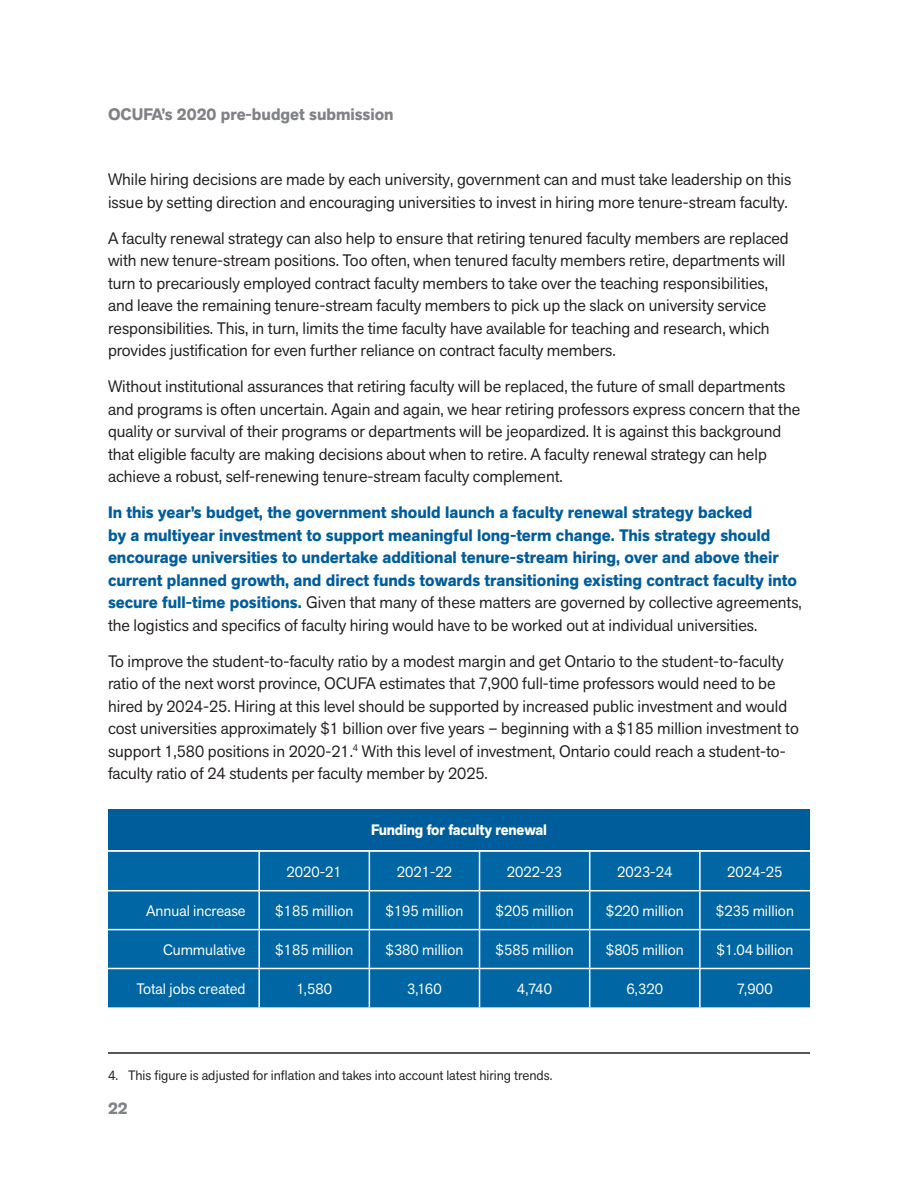
<style>
.page{position:relative;width:918px;height:1188px;background:#fff}
.page>*{position:absolute;margin:0;border:0;box-sizing:border-box;transform-origin:0 0}
.t1{font:16.5px/22.5px "Akzid Grtsk Next";color:#231f20}
.t2{font:700 16.5px/22.5px "Akzid Grtsk Next";color:#005d9c}
.t3{font:700 16.5px "Akzid Grtsk Next";color:#808285}
.t4{font:15px "Akzid Grtsk Next";color:#fff}
.t5{font:700 15px "Akzid Grtsk Next";letter-spacing:-.01em;color:#fff;scale:.96 1}
.Footnote{font:13.5px "Akzid Grtsk Next";color:#231f20}
.s1{font-weight:400;color:#231f20}
</style>
<div class="page">
<hr style="left:108px;top:1052px;width:702px;height:2px;background:#231f20">
<div style="left:108px;top:810px;width:702px;height:40px;background:#005d9c"></div>
<div style="left:108px;top:852px;width:702px;height:155px;background:#0067a4"></div>
<hr style="left:258px;top:852px;width:2px;height:38px;background:#fff">
<hr style="left:369px;top:852px;width:1px;height:38px;background:#fff">
<hr style="left:479px;top:852px;width:1px;height:38px;background:#fff">
<hr style="left:589px;top:852px;width:1px;height:38px;background:#fff">
<hr style="left:699px;top:852px;width:2px;height:38px;background:#fff">
<hr style="left:108px;top:890px;width:151px;height:1px;background:#fff">
<hr style="left:259px;top:890px;width:110px;height:1px;background:#fff">
<hr style="left:258px;top:891px;width:2px;height:38px;background:#fff">
<hr style="left:369px;top:890px;width:111px;height:1px;background:#fff">
<hr style="left:369px;top:891px;width:1px;height:38px;background:#fff">
<hr style="left:480px;top:890px;width:110px;height:1px;background:#fff">
<hr style="left:479px;top:891px;width:1px;height:38px;background:#fff">
<hr style="left:590px;top:890px;width:110px;height:1px;background:#fff">
<hr style="left:589px;top:891px;width:1px;height:38px;background:#fff">
<hr style="left:700px;top:890px;width:110px;height:1px;background:#fff">
<hr style="left:699px;top:891px;width:2px;height:38px;background:#fff">
<hr style="left:108px;top:929px;width:151px;height:1px;background:#fff">
<hr style="left:259px;top:929px;width:110px;height:1px;background:#fff">
<hr style="left:258px;top:930px;width:2px;height:38px;background:#fff">
<hr style="left:369px;top:929px;width:111px;height:1px;background:#fff">
<hr style="left:369px;top:930px;width:1px;height:38px;background:#fff">
<hr style="left:480px;top:929px;width:110px;height:1px;background:#fff">
<hr style="left:479px;top:930px;width:1px;height:38px;background:#fff">
<hr style="left:590px;top:929px;width:110px;height:1px;background:#fff">
<hr style="left:589px;top:930px;width:1px;height:38px;background:#fff">
<hr style="left:700px;top:929px;width:110px;height:1px;background:#fff">
<hr style="left:699px;top:930px;width:2px;height:38px;background:#fff">
<hr style="left:108px;top:968px;width:151px;height:1px;background:#fff">
<hr style="left:259px;top:968px;width:110px;height:1px;background:#fff">
<hr style="left:258px;top:969px;width:2px;height:38px;background:#fff">
<hr style="left:369px;top:968px;width:111px;height:1px;background:#fff">
<hr style="left:369px;top:969px;width:1px;height:38px;background:#fff">
<hr style="left:480px;top:968px;width:110px;height:1px;background:#fff">
<hr style="left:479px;top:969px;width:1px;height:38px;background:#fff">
<hr style="left:590px;top:968px;width:110px;height:1px;background:#fff">
<hr style="left:589px;top:969px;width:1px;height:38px;background:#fff">
<hr style="left:700px;top:968px;width:110px;height:1px;background:#fff">
<hr style="left:699px;top:969px;width:2px;height:38px;background:#fff">
<p class="t3" style="left:108px;top:104px;width:287px">OCUFA’s 2020 pre-budget submission</p>
<p class="t1" style="left:108px;top:168px;width:685px">While hiring decisions are made by each university, government can and must take leadership on this issue by setting direction and encouraging universities to invest in hiring more tenure-stream faculty.</p>
<p class="t1" style="left:108px;top:227px;width:682px">A faculty renewal strategy can also help to ensure that retiring tenured faculty members are replaced with new tenure-stream positions. Too often, when tenured faculty members retire, departments will turn to precariously employed contract faculty members to take over the teaching responsibilities, and leave the remaining tenure-stream faculty members to pick up the slack on university service responsibilities. This, in turn, limits the time faculty have available for teaching and research, which provides justification for even further reliance on contract faculty members.</p>
<p class="t1" style="left:108px;top:375px;width:694px">Without institutional assurances that retiring faculty will be replaced, the future of small departments and programs is often uncertain. Again and again, we hear retiring professors express concern that the quality or survival of their programs or departments will be jeopardized. It is against this background that eligible faculty are making decisions about when to retire. A faculty renewal strategy can help achieve a robust, self-renewing tenure-stream faculty complement.</p>
<p class="t2" style="left:108px;top:501px;width:695px">In this year’s budget, the government should launch a faculty renewal strategy backed<br>by a multiyear investment to support meaningful long-term change. This strategy should encourage universities to undertake additional tenure-stream hiring, over and above their current planned growth, and direct funds towards transitioning existing contract faculty into secure full-time positions. <span class="s1">Given that many of these matters are governed by collective agreements, the logistics and specifics of faculty hiring would have to be worked out at individual universities.</span></p>
<p class="t1" style="left:108px;top:650px;width:692px">To improve the student-to-faculty ratio by a modest margin and get Ontario to the student-to-faculty ratio of the next worst province, OCUFA estimates that 7,900 full-time professors would need to be hired by 2024-25. Hiring at this level should be supported by increased public investment and would cost universities approximately $1 billion over five years – beginning with a $185 million investment to support 1,580 positions in 2020-21.<sup>4</sup> With this level of investment, Ontario could reach a student-to&shy;faculty ratio of 24 students per faculty member by 2025.</p>
<h1 class="t5" style="left:371px;top:820px;width:185px">Funding for faculty renewal</h1>
<p class="t4" style="left:287px;top:862px;width:57px">2020-21</p>
<p class="t4" style="left:397px;top:862px;width:57px">2021-22</p>
<p class="t4" style="left:507px;top:862px;width:57px">2022-23</p>
<p class="t4" style="left:617px;top:862px;width:57px">2023-24</p>
<p class="t4" style="left:727px;top:862px;width:57px">2024-25</p>
<p class="t4" style="left:146px;top:901px;width:101px">Annual increase</p>
<p class="t4" style="left:275px;top:901px;width:80px">$185 million</p>
<p class="t4" style="left:385px;top:901px;width:80px">$195 million</p>
<p class="t4" style="left:496px;top:901px;width:80px">$205 million</p>
<p class="t4" style="left:606px;top:901px;width:80px">$220 million</p>
<p class="t4" style="left:716px;top:901px;width:80px">$235 million</p>
<p class="t4" style="left:163px;top:940px;width:84px">Cummulative</p>
<p class="t4" style="left:275px;top:940px;width:80px">$185 million</p>
<p class="t4" style="left:385px;top:940px;width:80px">$380 million</p>
<p class="t4" style="left:496px;top:940px;width:80px">$585 million</p>
<p class="t4" style="left:606px;top:940px;width:80px">$805 million</p>
<p class="t4" style="left:717px;top:940px;width:78px">$1.04 billion</p>
<p class="t4" style="left:137px;top:979px;width:111px">Total jobs created</p>
<p class="t4" style="left:296px;top:979px;width:37px">1,580</p>
<p class="t4" style="left:407px;top:979px;width:36px">3,160</p>
<p class="t4" style="left:517px;top:979px;width:37px">4,740</p>
<p class="t4" style="left:626px;top:979px;width:38px">6,320</p>
<p class="t4" style="left:737px;top:979px;width:38px">7,900</p>
<p class="Footnote" style="left:108px;top:1067px;width:446px">4. This figure is adjusted for inflation and takes into account latest hiring trends.</p>
<p class="t3" style="left:108px;top:1097px;width:21px">22</p>
</div>
